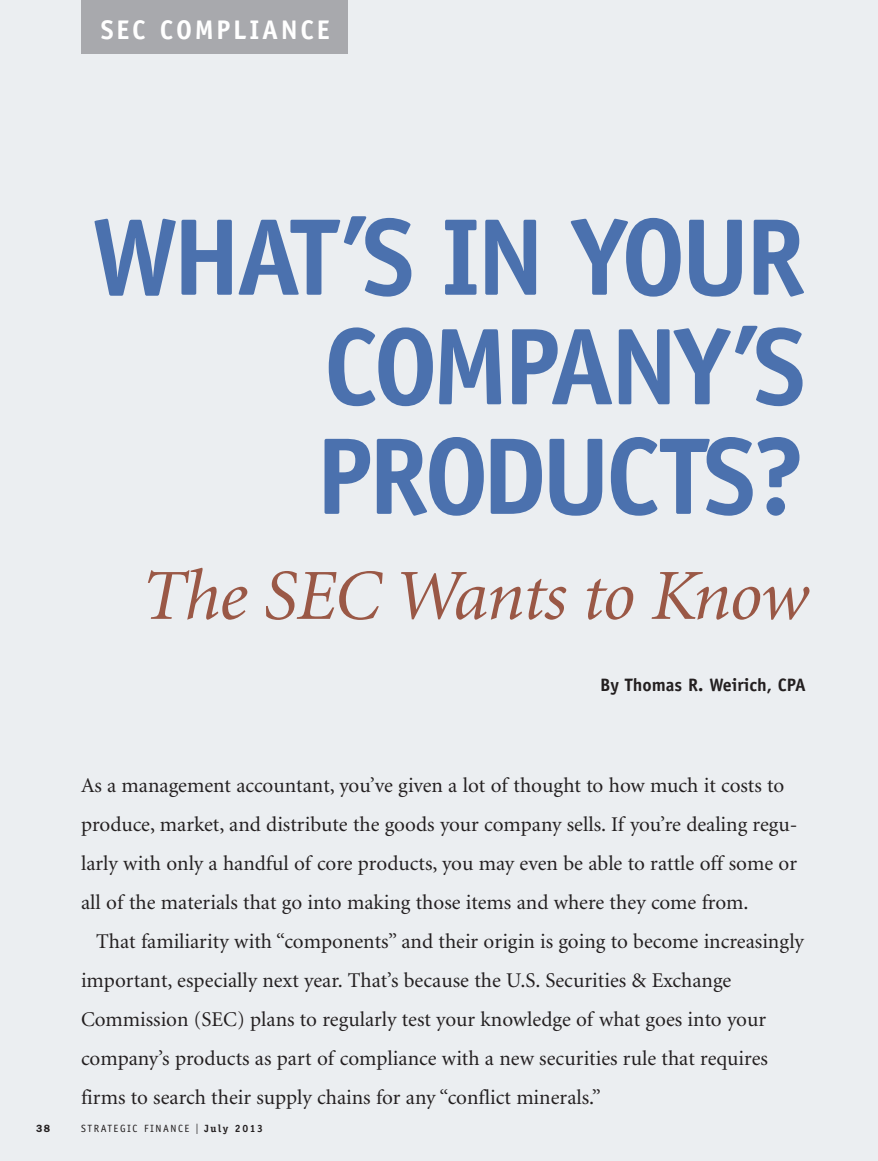
<style>
.page{position:relative;width:878px;height:1161px;background:#ebeef1}
.page>*{position:absolute;margin:0;border:0;box-sizing:border-box;transform-origin:0 0}
.t1{font:700 109.5px/109.5px "Officina Sans";letter-spacing:-.045em;color:#4b71ae;text-align:justify}
.t2{font:italic 72px "Minion";letter-spacing:-.015em;color:#9a5846}
.t3{font:700 27px "Officina Sans";letter-spacing:.1em;color:#fff}
.t4{font:21px/39px "Minion";color:#231f20}
.t5{font:700 18px "Officina Sans";color:#231f20}
.t6{font:10.5px "Officina Sans";letter-spacing:.15em;color:#231f20}
.t7{font:600 10.5px "Franklin Gothic";color:#231f20}
.s1{font-family:"Franklin Gothic";font-size:15px}
.s2{font-family:"Officina Serif";font-weight:700}
</style>
<div class="page">
<div style="left:81px;top:0;width:267px;height:54px;background:#a8a9ad"></div>
<p class="t3" style="left:101px;top:20px;width:230px">SEC COMPLIANCE</p>
<h1 class="t1" style="left:316px;top:212px;width:491px;text-indent:-225px">WHAT’S IN YOUR COMPANY’S PRODUCTS?</h1>
<h2 class="t2" style="left:139px;top:568px;width:668px">The SEC Wants to Know</h2>
<p class="t5" style="left:600px;top:678px;width:207px">By Thomas R. Weirich, CPA</p>
<p class="t4" style="left:81px;top:767px;width:718px">As a management accountant, you’ve given a lot of thought to how much it costs to produce, market, and distribute the goods your company sells. If you’re dealing regu&shy;larly with only a handful of core products, you may even be able to rattle off some or all of the materials that go into making those items and where they come from.</p>
<p class="t4" style="left:81px;top:923px;width:724px;text-indent:15px">That familiarity with “components” and their origin is going to become increasingly important, especially next year. That’s because the U.S. Securities &amp; Exchange Commission (SEC) plans to regularly test your knowledge of what goes into your company’s products as part of compliance with a new securities rule that requires firms to search their supply chains for any “conflict minerals.”</p>
<p class="t7" style="left:36px;top:1125px;width:16px">38</p>
<p class="t6" style="left:81px;top:1125px;width:183px">STRATEGIC FINANCE <span class="s1">I</span> <span class="s2">July 2013</span></p>
</div>
